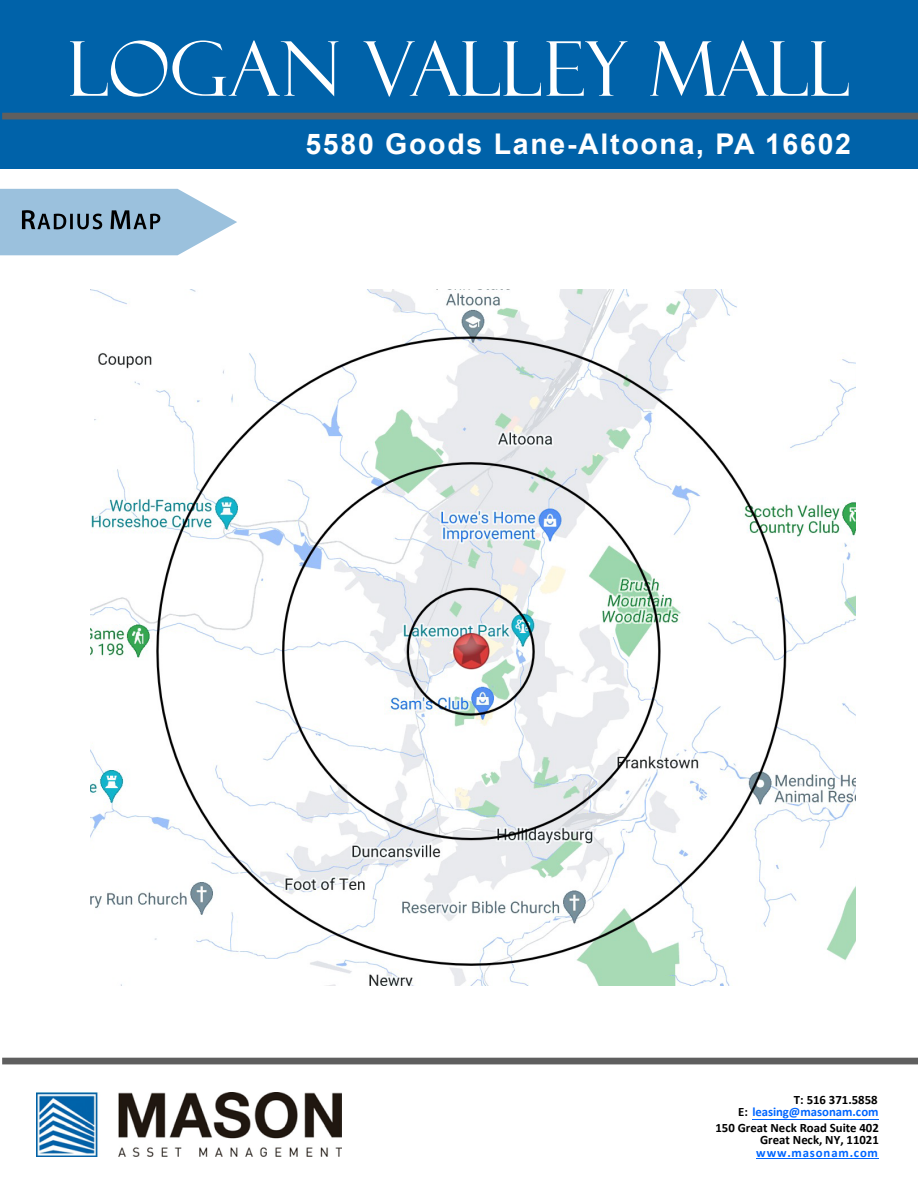
<style>
.page{position:relative;width:918px;height:1188px;background:#fff}
.page>*{position:absolute;margin:0;border:0;box-sizing:border-box;transform-origin:0 0}
.t1{font:75.75px "Felix Titling";color:#fff}
.t2{font:700 28.5px "Arial";letter-spacing:.06em;color:#fff}
.t3{font:700 12.75px/12px "Calibri";color:#000;text-align:right}
.t4{font:700 12.75px/12.5px "Calibri";color:#06f;text-align:right}
.t5{font:700 12.75px "Calibri";letter-spacing:.065em;color:#06f}
.s1{color:#000}
</style>
<div class="page">
<img style="left:36px;top:1092px;width:305px;height:64px">
<hr style="left:752px;top:1119px;width:127px;height:1px;background:#06f">
<hr style="left:756px;top:1158px;width:123px;height:1px;background:#06f">
<div style="left:0;top:0;width:918px;height:169px;background:#0062a9"></div>
<div style="left:2px;top:113px;width:916px;height:6px;background:#5f5f5f"></div>
<div style="left:2px;top:1058px;width:916px;height:6px;background:#5f5f5f"></div>
<svg style="left:0;top:189px;width:237px;height:66px"></svg>
<img style="left:20px;top:203px;width:34px;height:33px">
<img style="left:37px;top:208px;width:73px;height:26px">
<img style="left:110px;top:203px;width:48px;height:33px">
<img style="left:134px;top:208px;width:42px;height:26px">
<img style="left:90px;top:290px;width:766px;height:695px">
<h1 class="t1" style="left:69px;top:25px;width:784px">LOGAN VALLEY MALL</h1>
<h2 class="t2" style="left:305px;top:124px;width:547px">5580 Goods Lane-Altoona, PA 16602</h2>
<p class="t4" style="left:738px;top:1093px;width:142px"><span class="s1">T: 516 371.5858<br>E:</span> leasing@masonam.com</p>
<p class="t3" style="left:715px;top:1121px;width:165px">150 Great Neck Road Suite 402<br>Great Neck, NY, 11021</p>
<p class="t5" style="left:756px;top:1143px;width:123px">www.masonam.com</p>
</div>
